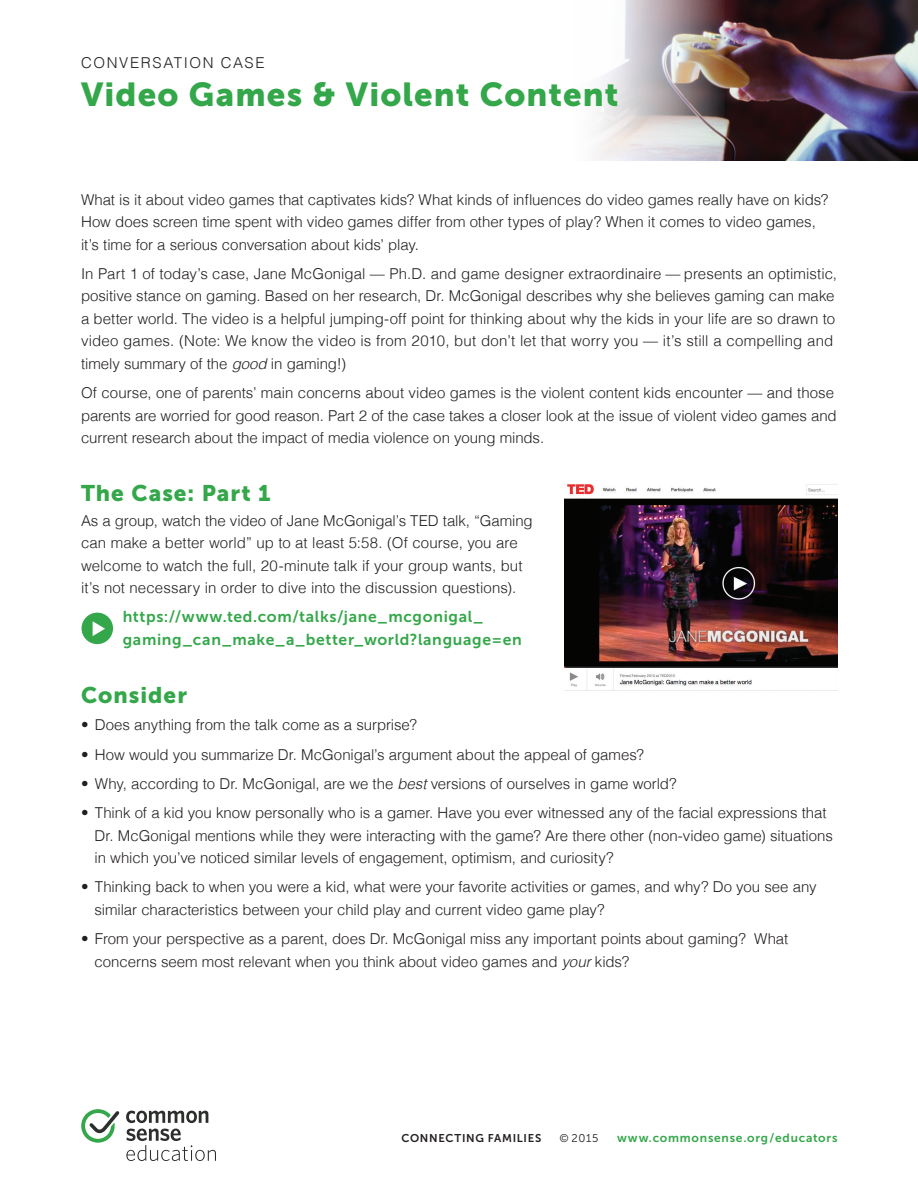
<style>
.page{position:relative;width:918px;height:1188px;background:#fff}
.page>*{position:absolute;margin:0;border:0;box-sizing:border-box;transform-origin:0 0}
.t1{font:33px "Museo Sans 900";letter-spacing:.035em;color:#33a749}
.t2{font:22.5px "Museo Sans 900";letter-spacing:.045em;color:#33a749}
.t3{font:15.75px/22.5px "Museo Sans 700";letter-spacing:.045em;color:#33a749}
.t4{font:300 15px/22.5px "Helvetica";color:#231f20}
.t5{font:300 15px "Helvetica";letter-spacing:.105em;color:#231f20}
.t6{font:12px "Museo Sans 700";letter-spacing:.065em;color:#33a749}
.t7{font:11.25px "Museo Sans 700";letter-spacing:.065em;color:#231f20}
.t8{font:11.25px "Museo Sans 300";color:#231f20}
.s1{font-style:italic}
</style>
<div class="page">
<svg style="left:126px;top:1111px;width:82px;height:12px"></svg>
<svg style="left:81px;top:1109px;width:38px;height:34px"></svg>
<svg style="left:126px;top:1129px;width:90px;height:32px"></svg>
<img style="left:725px;top:0;width:193px;height:160px">
<img style="left:564px;top:484px;width:273px;height:207px">
<img style="left:597px;top:0;width:128px;height:161px">
<svg style="left:82px;top:613px;width:31px;height:31px"></svg>
<p class="t5" style="left:81px;top:50px;width:185px">CONVERSATION CASE</p>
<p class="t1" style="left:81px;top:76px;width:539px">Video Games &amp; Violent Content</p>
<p class="t4" style="left:81px;top:187px;width:749px">What is it about video games that captivates kids? What kinds of influences do video games really have on kids?<br>How does screen time spent with video games differ from other types of play? When it comes to video games, it’s time for a serious conversation about kids’ play.</p>
<p class="t4" style="left:81px;top:261px;width:758px">In Part 1 of today’s case, Jane McGonigal — Ph.D. and game designer extraordinaire — presents an optimistic, positive stance on gaming. Based on her research, Dr. McGonigal describes why she believes gaming can make a better world. The video is a helpful jumping-off point for thinking about why the kids in your life are so drawn to video games. (Note: We know the video is from 2010, but don’t let that worry you — it’s still a compelling and timely summary of the <span class="s1">good</span> in gaming!)</p>
<p class="t4" style="left:81px;top:380px;width:757px">Of course, one of parents’ main concerns about video games is the violent content kids encounter — and those parents are worried for good reason. Part 2 of the case takes a closer look at the issue of violent video games and current research about the impact of media violence on young minds.</p>
<p class="t2" style="left:81px;top:480px;width:191px">The Case: Part 1</p>
<p class="t4" style="left:81px;top:508px;width:453px">As a group, watch the video of Jane McGonigal’s TED talk, “Gaming can make a better world” up to at least 5:58. (Of course, you are welcome to watch the full, 20-minute talk if your group wants, but it’s not necessary in order to dive into the discussion questions).</p>
<p class="t3" style="left:123px;top:606px;width:401px">https://www.ted.com/talks/jane_mcgonigal_ gaming_can_make_a_better_world?language=en</p>
<p class="t2" style="left:81px;top:682px;width:108px">Consider</p>
<p class="t4" style="left:81px;top:713px;width:337px">• Does anything from the talk come as a surprise?</p>
<p class="t4" style="left:81px;top:742px;width:565px">• How would you summarize Dr. McGonigal’s argument about the appeal of games?</p>
<p class="t4" style="left:81px;top:771px;width:597px">• Why, according to Dr. McGonigal, are we the <span class="s1">best</span> versions of ourselves in game world?</p>
<p class="t4" style="left:94px;top:801px;width:740px;text-indent:-14px">• Think of a kid you know personally who is a gamer. Have you ever witnessed any of the facial expressions that<br>Dr. McGonigal mentions while they were interacting with the game? Are there other (non-video game) situations in which you’ve noticed similar levels of engagement, optimism, and curiosity?</p>
<p class="t4" style="left:94px;top:875px;width:724px;text-indent:-14px">• Thinking back to when you were a kid, what were your favorite activities or games, and why? Do you see any similar characteristics between your child play and current video game play?</p>
<p class="t4" style="left:94px;top:927px;width:695px;text-indent:-14px">• From your perspective as a parent, does Dr. McGonigal miss any important points about gaming? What concerns seem most relevant when you think about video games and <span class="s1">your</span> kids?</p>
<p class="t7" style="left:401px;top:1132px;width:141px">CONNECTING FAMILIES</p>
<p class="t8" style="left:559px;top:1132px;width:41px">© 2015</p>
<p class="t6" style="left:617px;top:1131px;width:222px">www.commonsense.org/educators</p>
</div>
